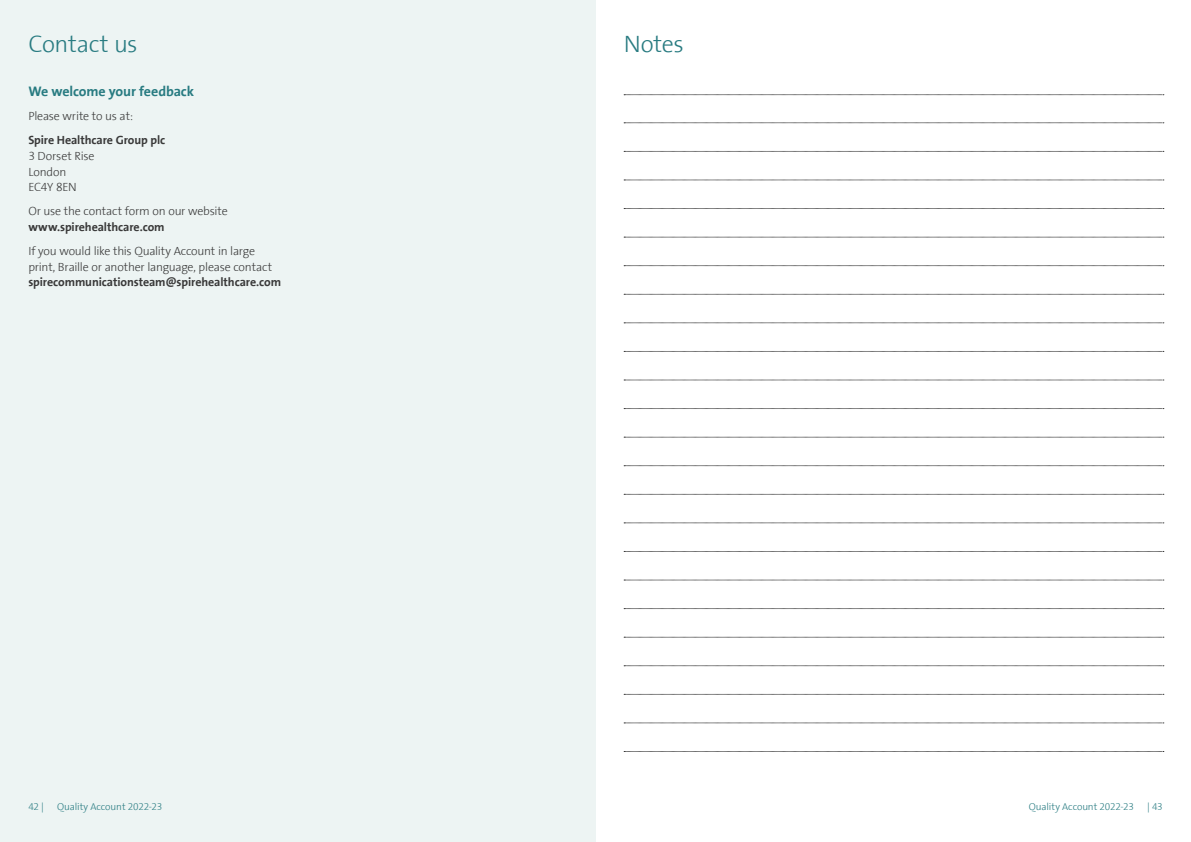
<style>
.page{position:relative;width:1191px;height:842px;background:#fff}
.page>*{position:absolute;margin:0;border:0;box-sizing:border-box;transform-origin:0 0}
.t1{font:300 24px "The Sans Spire";letter-spacing:-.015em;color:#287b81}
.t2{font:700 14px "The Sans Spire";letter-spacing:-.01em;color:#287b81}
.t3{font:300 12px/15.6px "The Sans Spire";letter-spacing:-.015em;color:#393939}
.t4{font:700 12px "The Sans Spire";letter-spacing:-.01em;color:#393939}
.t5{font:300 10px "The Sans Spire";letter-spacing:-.01em;color:#287b81}
</style>
<div class="page">
<div style="left:0;top:0;width:595px;height:842px;background:#edf4f3"></div>
<svg style="left:624px;top:94px;width:539px;height:1px"></svg>
<svg style="left:624px;top:123px;width:539px;height:1px"></svg>
<svg style="left:624px;top:151px;width:539px;height:1px"></svg>
<svg style="left:624px;top:180px;width:539px;height:1px"></svg>
<svg style="left:624px;top:208px;width:539px;height:1px"></svg>
<svg style="left:624px;top:237px;width:539px;height:1px"></svg>
<svg style="left:624px;top:265px;width:539px;height:1px"></svg>
<svg style="left:624px;top:294px;width:539px;height:1px"></svg>
<svg style="left:624px;top:323px;width:539px;height:1px"></svg>
<svg style="left:624px;top:351px;width:539px;height:1px"></svg>
<svg style="left:624px;top:380px;width:539px;height:1px"></svg>
<svg style="left:624px;top:408px;width:539px;height:1px"></svg>
<svg style="left:624px;top:437px;width:539px;height:1px"></svg>
<svg style="left:624px;top:465px;width:539px;height:1px"></svg>
<svg style="left:624px;top:494px;width:539px;height:1px"></svg>
<svg style="left:624px;top:523px;width:539px;height:1px"></svg>
<svg style="left:624px;top:551px;width:539px;height:1px"></svg>
<svg style="left:624px;top:580px;width:539px;height:1px"></svg>
<svg style="left:624px;top:608px;width:539px;height:1px"></svg>
<svg style="left:624px;top:637px;width:539px;height:1px"></svg>
<svg style="left:624px;top:665px;width:539px;height:1px"></svg>
<svg style="left:624px;top:694px;width:539px;height:1px"></svg>
<svg style="left:624px;top:723px;width:539px;height:1px"></svg>
<svg style="left:624px;top:751px;width:539px;height:1px"></svg>
<h1 class="t1" style="left:28px;top:30px;width:111px">Contact us</h1>
<p class="t2" style="left:28px;top:83px;width:167px">We welcome your feedback</p>
<p class="t3" style="left:28px;top:109px;width:106px">Please write to us at:</p>
<p class="t4" style="left:28px;top:133px;width:139px">Spire Healthcare Group plc</p>
<p class="t3" style="left:28px;top:148px;width:68px">3 Dorset Rise<br>London<br>EC4Y 8EN</p>
<p class="t3" style="left:28px;top:204px;width:201px">Or use the contact form on our website</p>
<p class="t4" style="left:28px;top:220px;width:138px">www.spirehealthcare.com</p>
<p class="t3" style="left:28px;top:243px;width:245px">If you would like this Quality Account in large print, Braille or another language, please contact</p>
<p class="t4" style="left:28px;top:275px;width:254px">spirecommunicationsteam@spirehealthcare.com</p>
<h1 class="t1" style="left:624px;top:30px;width:61px">Notes</h1>
<p class="t5" style="left:28px;top:801px;width:17px">42 |</p>
<p class="t5" style="left:57px;top:801px;width:107px">Quality Account 2022-23</p>
<p class="t5" style="left:1029px;top:801px;width:107px">Quality Account 2022-23</p>
<p class="t5" style="left:1147px;top:801px;width:17px">| 43</p>
</div>
